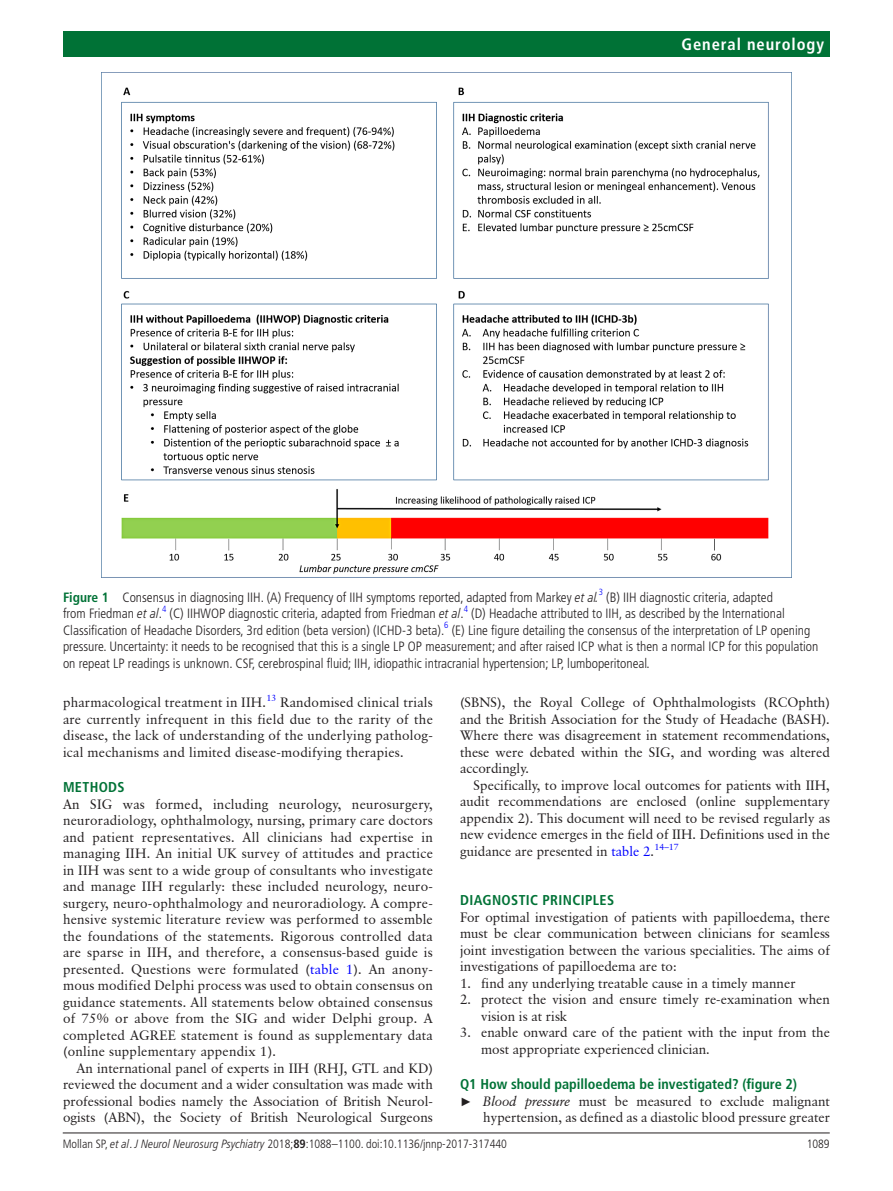
<style>
.page{position:relative;width:893px;height:1191px;background:#fff}
.page>*{position:absolute;margin:0;border:0;box-sizing:border-box;transform-origin:0 0}
.t1{font:700 condensed 16.5px "Frutiger LT Pro";letter-spacing:.055em;color:#fff}
.t2{font:700 condensed 14.25px "Frutiger LT Pro";color:#007236}
.t3{font:700 condensed 14.25px "Frutiger LT Pro";letter-spacing:.025em;color:#007236}
.t4{font:13.5px/16.5px "Classical Garamond BT";color:#231f20;text-align:justify}
.t5{font:300 condensed 13.5px/16.5px "Frutiger LT Pro";color:#231f20}
.t6{font:300 condensed 12px "Frutiger LT Pro";color:#231f20}
.s1{font-weight:700;color:#007236}
.s2{font-style:italic}
.s3{color:#00f}
.s4{font-family:"Arial";font-size:12px}
.s5{font-weight:700}
</style>
<div class="page">
<hr style="left:63px;top:1132px;width:767px;height:1px;background:#231f20">
<div style="left:63px;top:31px;width:767px;height:25px;background:#007236"></div>
<img style="left:101px;top:72px;width:691px;height:505px">
<p class="t1" style="left:681px;top:34px;width:144px">General neurology</p>
<p class="t5" style="left:63px;top:589px;width:757px"><span class="s1">Figure 1</span> Consensus in diagnosing II H. (A) Frequency of II H symptoms reported, adapted from Markey <span class="s2">et al.</span><sup>3</sup> (B) II H diagnostic criteria, adapted<br>from Friedman <span class="s2">et al</span>.<sup>4</sup> (C) II HWOP diagnostic criteria, adapted from Friedman <span class="s2">et al</span>.<sup>4</sup> (D) Headache attributed to II H, as described by the I nternational Classification of Headache Disorders, 3rd edition (beta version) (I CHD-3 beta).<sup>6</sup> (E) Line figure detailing the consensus of the interpretation of LP opening pressure. Uncertainty: it needs to be recognised that this is a single LP OP measurement; and after raised I CP what is then a normal I CP for this population on repeat LP readings is unknown. CSF, cerebrospinal fluid; II H, idiopathic intracranial hypertension; LP, lumboperitoneal.</p>
<p class="t4" style="left:63px;top:694px;width:371px">pharmacological treatment in IIH.<sup>13</sup> Randomised clinical trials are currently infrequent in this field due to the rarity of the disease, the lack of understanding of the underlying patholog&shy;ical mechanisms and limited disease-modifying therapies.</p>
<p class="t3" style="left:63px;top:778px;width:63px">Methods</p>
<p class="t4" style="left:63px;top:795px;width:371px">An SIG was formed, including neurology, neurosurgery, neuroradiology, ophthalmology, nursing, primary care doctors and patient representatives. All clinicians had expertise in managing IIH. An initial UK survey of attitudes and practice in IIH was sent to a wide group of consultants who investigate and manage IIH regularly: these included neurology, neuro&shy;surgery, neuro-ophthalmology and neuroradiology. A compre&shy;hensive systemic literature review was performed to assemble the foundations of the statements. Rigorous controlled data are sparse in IIH, and therefore, a consensus-based guide is presented. Questions were formulated (<span class="s3">table 1</span>). An anony&shy;mous modified Delphi process was used to obtain consensus on guidance statements. All statements below obtained consensus of 75% or above from the SIG and wider Delphi group. A completed AGREE statement is found as supplementary data (online supplementary appendix 1).</p>
<p class="t4" style="left:63px;top:1059px;width:371px;text-indent:14px">An international panel of experts in IIH (RHJ, GTL and KD) reviewed the document and a wider consultation was made with professional bodies namely the Association of British Neurol&shy;ogists (ABN), the Society of British Neurological Surgeons</p>
<p class="t4" style="left:460px;top:694px;width:371px">(SBNS), the Royal College of Ophthalmologists (RCOphth) and the British Association for the Study of Headache (BASH).<br>Where there was disagreement in statement recommendations, these were debated within the SIG, and wording was altered accordingly.</p>
<p class="t4" style="left:460px;top:776px;width:371px;text-indent:14px">Specifically, to improve local outcomes for patients with IIH, audit recommendations are enclosed (online supplementary appendix 2). This document will need to be revised regularly as new evidence emerges in the field of IIH. Definitions used in the guidance are presented in <span class="s3">table 2</span>.<sup>14–17</sup></p>
<p class="t3" style="left:460px;top:892px;width:156px">Diag nostic principles</p>
<p class="t4" style="left:460px;top:908px;width:371px">For optimal investigation of patients with papilloedema, there must be clear communication between clinicians for seamless joint investigation between the various specialities. The aims of investigations of papilloedema are to:</p>
<p class="t4" style="left:460px;top:974px;width:337px">1. find any underlying treatable cause in a timely manner</p>
<p class="t4" style="left:481px;top:991px;width:350px;text-indent:-21px">2. protect the vision and ensure timely re-examination when vision is at risk</p>
<p class="t4" style="left:481px;top:1024px;width:350px;text-indent:-21px">3. enable onward care of the patient with the input from the most appropriate experienced clinician.</p>
<p class="t2" style="left:460px;top:1075px;width:339px">Q1 How should papilloedema be investigated? (figure 2)</p>
<p class="t4" style="left:460px;top:1092px;width:371px;text-align:right"><span class="s4">►</span> <span class="s2">Blood pressure</span> must be measured to exclude malignant hypertension, as defined as a diastolic blood pressure greater</p>
<p class="t6" style="left:63px;top:1136px;width:446px">Mollan SP, <span class="s2">et al</span>. <span class="s2">J Neurol Neurosurg Psychiatry</span> 2018;<span class="s5">89</span>:1088–1100. doi:10.1136/jnnp-2017-317440</p>
<p class="t6" style="left:807px;top:1136px;width:25px">1089</p>
</div>
